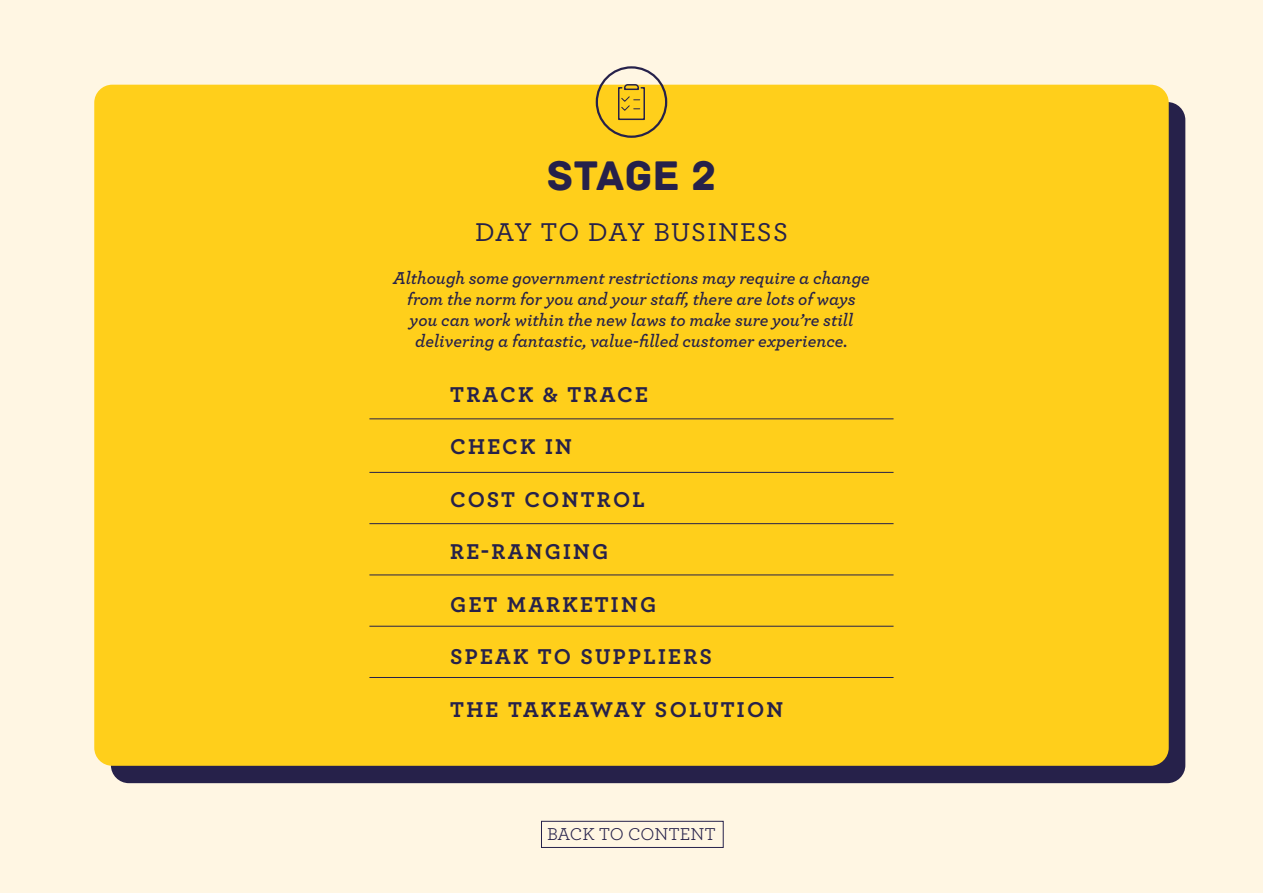
<style>
.page{position:relative;width:1263px;height:893px;background:#fff6e3}
.page>*{position:absolute;margin:0;border:0;box-sizing:border-box;transform-origin:0 0}
.t1{font:43.5px "Archive";color:#26214a}
.t2{font:500 27px "Archer";letter-spacing:.035em;color:#26214a}
.t3{font:700 22.5px "Archer";letter-spacing:.1em;color:#26214a}
.t4{font:italic 600 18px/21px "Archer";color:#26214a;text-align:center}
.t5{font:18px "Archer";color:#26214a}
</style>
<div class="page">
<div style="left:111px;top:102px;width:1074px;height:681px;background:#26214a;border-radius:18px"></div>
<div style="left:94px;top:85px;width:1075px;height:681px;background:#ffcf1b;border-radius:18px"></div>
<hr style="left:369px;top:418px;width:524px;height:1px;background:#26214a">
<hr style="left:369px;top:472px;width:524px;height:1px;background:#26214a">
<hr style="left:369px;top:626px;width:524px;height:1px;background:#26214a">
<hr style="left:369px;top:523px;width:524px;height:1px;background:#26214a">
<hr style="left:369px;top:677px;width:524px;height:1px;background:#26214a">
<hr style="left:369px;top:575px;width:524px;height:1px;background:#26214a">
<div style="left:596px;top:66px;width:71px;height:72px;border:2px solid #26214a;border-radius:50%"></div>
<div style="left:541px;top:821px;width:183px;height:27px;border:1px solid #26214a"></div>
<svg style="left:617px;top:83px;width:29px;height:38px"></svg>
<h1 class="t1" style="left:547px;top:150px;width:170px">STAGE 2</h1>
<h2 class="t2" style="left:475px;top:212px;width:314px">DAY TO DAY BUSINESS</h2>
<p class="t4" style="left:393px;top:266px;width:478px">Although some government restrictions may require a change from the norm for you and your staff, there are lots of ways you can work within the new laws to make sure you’re still delivering a fantastic, value-filled customer experience.</p>
<p class="t3" style="left:450px;top:376px;width:199px">TRACK &amp; TRACE</p>
<p class="t3" style="left:450px;top:429px;width:123px">CHECK IN</p>
<p class="t3" style="left:450px;top:481px;width:196px">COST CONTROL</p>
<p class="t3" style="left:450px;top:534px;width:160px">RE-RANGING</p>
<p class="t3" style="left:450px;top:586px;width:208px">GET MARKETING</p>
<p class="t3" style="left:450px;top:639px;width:263px">SPEAK TO SUPPLIERS</p>
<p class="t3" style="left:450px;top:691px;width:334px">THE TAKEAWAY SOLUTION</p>
<p class="t5" style="left:547px;top:822px;width:170px">BACK TO CONTENT</p>
</div>
